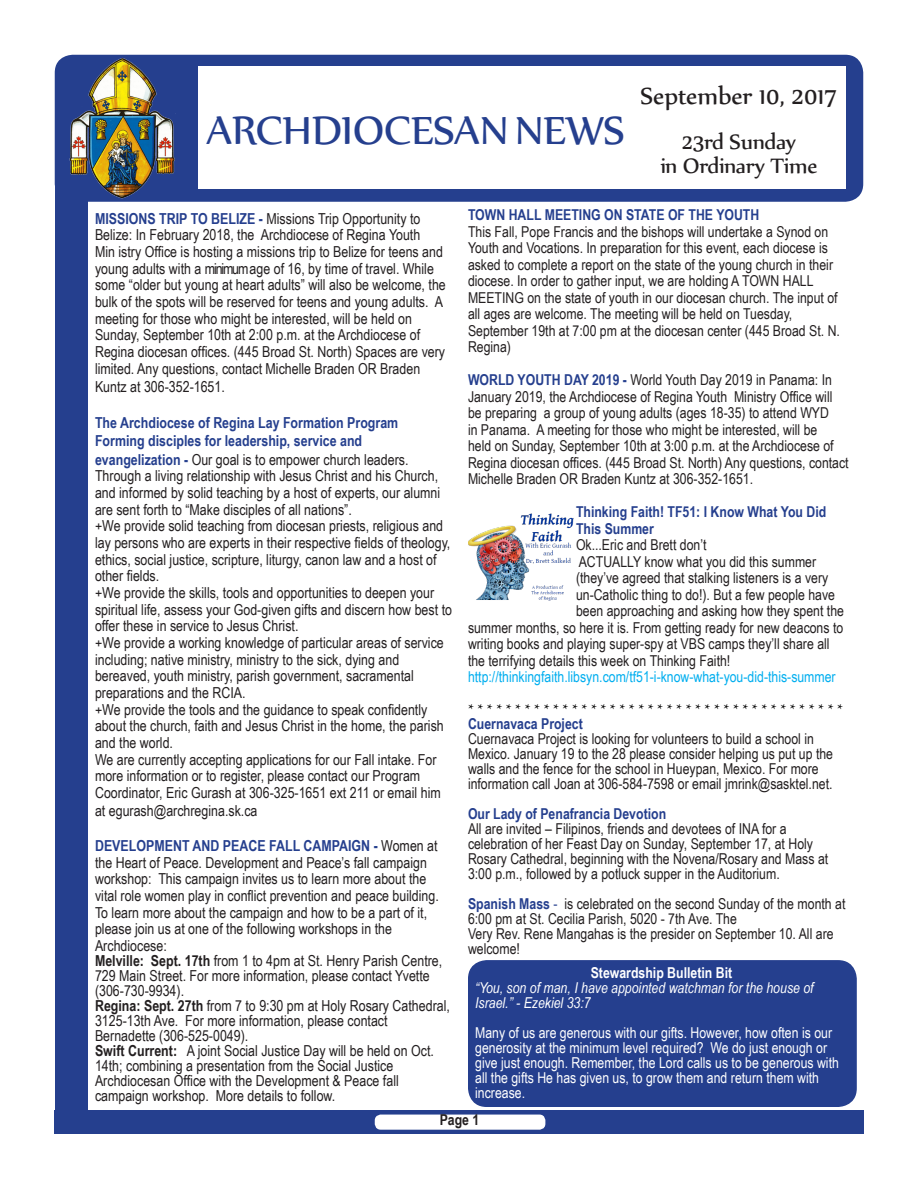
<style>
.page{position:relative;width:918px;height:1188px;background:#fff}
.page>*{position:absolute;margin:0;border:0;box-sizing:border-box;transform-origin:0 0}
.t1{font:48px "Nyala";letter-spacing:-.01em;color:#253f8e}
.t2{font:28.5px "Nyala";color:#231f20}
.t3{font:25.5px "Nyala";letter-spacing:-.01em;color:#231f20}
.t4{font:15.15px/16.6px "Arial Narrow";color:#231f20}
.t5{font:700 15.15px/18.1px "Arial Narrow";color:#253f8e}
.t6{font:15px/16.5px "Arial Narrow";color:#231f20}
.t7{font:15px/15px "Arial Narrow";color:#fff}
.t8{font:700 15px/16.5px "Arial Narrow";color:#253f8e}
.t9{font:italic 15px/15px "Arial Narrow";color:#fff}
.t10{font:15px "Arial Narrow";color:#00aeef}
.t11{font:15px "Minion Pro";color:#000}
.t12{font:700 15px "Arial Narrow";color:#fff}
.t13{font:700 15px "Arial Narrow";color:#231f20}
.s1{font-weight:700;color:#253f8e}
.s2{font-weight:400;color:#231f20}
.s3{font-weight:700}
.s4{color:#253f8e}
</style>
<div class="page">
<div style="left:55px;top:183px;width:32px;height:950px;background:#253f8e"></div>
<div style="left:55px;top:55px;width:808px;height:147px;background:#253f8e;border-radius:18px"></div>
<img style="left:59px;top:54px;width:124px;height:149px">
<div style="left:199px;top:67px;width:434px;height:122px;background:#fff"></div>
<div style="left:632px;top:67px;width:214px;height:122px;background:#fff"></div>
<div style="left:54px;top:1110px;width:810px;height:24px;background:#253f8e"></div>
<div style="left:375px;top:1115px;width:170px;height:15px;background:#fff;border-radius:6px"></div>
<div style="left:469px;top:961px;width:387px;height:145px;background:#253f8e;border-radius:18px"></div>
<div style="left:468px;top:960px;width:389px;height:147px;border:2px solid #253f8e;border-radius:18px"></div>
<img style="left:468px;top:513px;width:106px;height:88px">
<p class="t1" style="left:206px;top:102px;width:421px">ARCHDIOCESAN NEWS</p>
<p class="t2" style="left:640px;top:78px;width:198px">September 10, 2017</p>
<p class="t3" style="left:682px;top:126px;width:116px">23rd Sunday</p>
<p class="t3" style="left:660px;top:150px;width:159px">in Ordinary Time</p>
<p class="t4" style="left:95px;top:210px;width:352px"><span class="s1">MISSIONS TRIP TO BELIZE -</span> Missions Trip Opportunity to Belize: In February 2018, the Archdiocese of Regina Youth<br>Min istry Office is hosting a missions trip to Belize for teens and young adults with a minimum age of 16, by time of travel. While some “older but young at heart adults” will also be welcome, the bulk of the spots will be reserved for teens and young adults. A meeting for those who might be interested, will be held on</p>
<p class="t4" style="left:95px;top:326px;width:352px">Sunday, September 10th at 2:00 p.m. at the Archdiocese of<br>Regina diocesan offices. (445 Broad St. North) Spaces are very limited. Any questions, contact Michelle Braden OR Braden</p>
<p class="t4" style="left:95px;top:378px;width:131px">Kuntz at 306-352-1651.</p>
<p class="t5" style="left:95px;top:413px;width:305px">The Archdiocese of Regina Lay Formation Program</p>
<p class="t5" style="left:95px;top:431px;width:315px">Forming disciples for leadership, service and evangelization - <span class="s2">Our goal is to empower church leaders.</span></p>
<p class="t4" style="left:95px;top:467px;width:347px">Through a living relationship with Jesus Christ and his Church, and informed by solid teaching by a host of experts, our alumni are sent forth to “Make disciples of all nations”.</p>
<p class="t4" style="left:95px;top:517px;width:357px">+We provide solid teaching from diocesan priests, religious and lay persons who are experts in their respective fields of theology, ethics, social justice, scripture, liturgy, canon law and a host of other fields.</p>
<p class="t4" style="left:95px;top:584px;width:358px">+We provide the skills, tools and opportunities to deepen your spiritual life, assess your God-given gifts and discern how best to offer these in service to Jesus Christ.</p>
<p class="t4" style="left:95px;top:634px;width:350px">+We provide a working knowledge of particular areas of service including; native ministry, ministry to the sick, dying and</p>
<p class="t4" style="left:95px;top:667px;width:320px">bereaved, youth ministry, parish government, sacramental</p>
<p class="t4" style="left:95px;top:684px;width:152px">preparations and the RCIA.</p>
<p class="t4" style="left:95px;top:700px;width:350px">+We provide the tools and the guidance to speak confidently about the church, faith and Jesus Christ in the home, the parish and the world.</p>
<p class="t4" style="left:95px;top:750px;width:347px">We are currently accepting applications for our Fall intake. For more information or to register, please contact our Program<br>Coordinator, Eric Gurash at 306-325-1651 ext 211 or email him</p>
<p class="t4" style="left:95px;top:802px;width:164px">at egurash@archregina.sk.ca</p>
<p class="t4" style="left:95px;top:837px;width:344px"><span class="s1">DEVELOPMENT AND PEACE FALL CAMPAIGN -</span> Women at the Heart of Peace. Development and Peace’s fall campaign workshop: This campaign invites us to learn more about the</p>
<p class="t4" style="left:95px;top:887px;width:345px">vital role women play in conflict prevention and peace building.<br>To learn more about the campaign and how to be a part of it, please join us at one of the following workshops in the</p>
<p class="t4" style="left:95px;top:937px;width:73px">Archdiocese:</p>
<p class="t4" style="left:95px;top:953px;width:349px;line-height:15px"><span class="s3">Melville: Sept. 17th</span> from 1 to 4pm at St. Henry Parish Centre,<br>729 Main Street. For more information, please contact Yvette (306-730-9934).</p>
<p class="t4" style="left:95px;top:998px;width:356px;line-height:15px"><span class="s3">Regina: Sept. 27th</span> from 7 to 9:30 pm at Holy Rosary Cathedral,<br>3125-13th Ave. For more information, please contact</p>
<p class="t4" style="left:95px;top:1027px;width:155px">Bernadette (306-525-0049).</p>
<p class="t4" style="left:95px;top:1043px;width:341px;line-height:15px"><span class="s3">Swift Current:</span> A joint Social Justice Day will be held on Oct.<br>14th; combining a presentation from the Social Justice</p>
<p class="t4" style="left:95px;top:1073px;width:305px;line-height:15px">Archdiocesan Office with the Development &amp; Peace fall campaign workshop. More details to follow.</p>
<p class="t8" style="left:468px;top:206px;width:293px">TOWN HALL MEETING ON STATE OF THE YOUTH</p>
<p class="t6" style="left:468px;top:223px;width:371px">This Fall, Pope Francis and the bishops will undertake a Synod on Youth and Vocations. In preparation for this event, each diocese is asked to complete a report on the state of the young church in their diocese. In order to gather input, we are holding A TOWN HALL MEETING on the state of youth in our diocesan church. The input of all ages are welcome. The meeting will be held on Tuesday,</p>
<p class="t6" style="left:468px;top:322px;width:373px">September 19th at 7:00 pm at the diocesan center (445 Broad St. N.<br>Regina)</p>
<p class="t6" style="left:468px;top:371px;width:382px"><span class="s1">WORLD YOUTH DAY 2019 -</span> World Youth Day 2019 in Panama: In January 2019, the Archdiocese of Regina Youth Ministry Office will be preparing a group of young adults (ages 18-35) to attend WYD<br>in Panama. A meeting for those who might be interested, will be<br>held on Sunday, September 10th at 3:00 p.m. at the Archdiocese of Regina diocesan offices. (445 Broad St. North) Any questions, contact Michelle Braden OR Braden Kuntz at 306-352-1651.</p>
<p class="t8" style="left:576px;top:503px;width:252px">Thinking Faith! TF51: I Know What You Did<br>This Summer</p>
<p class="t6" style="left:576px;top:536px;width:132px">Ok...Eric and Brett don’t</p>
<p class="t6" style="left:579px;top:553px;width:239px">ACTUALLY know what you did this summer</p>
<p class="t6" style="left:576px;top:569px;width:254px">(they’ve agreed that stalking listeners is a very</p>
<p class="t6" style="left:576px;top:586px;width:261px">un-Catholic thing to do!). But a few people have</p>
<p class="t6" style="left:576px;top:602px;width:270px">been approaching and asking how they spent the</p>
<p class="t6" style="left:468px;top:619px;width:377px">summer months, so here it is. From getting ready for new deacons to</p>
<p class="t6" style="left:468px;top:635px;width:363px">writing books and playing super-spy at VBS camps they’ll share all</p>
<p class="t6" style="left:468px;top:652px;width:264px">the terrifying details this week on Thinking Faith!</p>
<p class="t10" style="left:468px;top:666px;width:369px">http://thinkingfaith.libsyn.com/tf51-i-know-what-you-did-this-summer</p>
<p class="t11" style="left:468px;top:699px;width:377px">* * * * * * * * * * * * * * * * * * * * * * * * * * * * * * * * * * * * * * * *</p>
<p class="t8" style="left:468px;top:714px;width:116px">Cuernavaca Project</p>
<p class="t6" style="left:468px;top:730px;width:347px">Cuernavaca Project is looking for volunteers to build a school in</p>
<p class="t6" style="left:468px;top:745px;width:367px;line-height:15px">Mexico. January 19 to the 28 please consider helping us put up the walls and the fence for the school in Hueypan, Mexico. For more</p>
<p class="t6" style="left:468px;top:775px;width:366px">information call Joan at 306-584-7598 or email jmrink@sasktel.net.</p>
<p class="t8" style="left:468px;top:804px;width:200px">Our Lady of Penafrancia Devotion</p>
<p class="t6" style="left:468px;top:820px;width:320px">All are invited – Filipinos, friends and devotees of INA for a</p>
<p class="t6" style="left:468px;top:835px;width:347px">celebration of her Feast Day on Sunday, September 17, at Holy</p>
<p class="t6" style="left:468px;top:850px;width:362px;line-height:15px">Rosary Cathedral, beginning with the Novena/Rosary and Mass at<br>3:00 p.m., followed by a potluck supper in the Auditorium.</p>
<p class="t6" style="left:468px;top:895px;width:379px;line-height:15px"><span class="s1">Spanish Mass</span> <span class="s4">-</span> is celebrated on the second Sunday of the month at<br>6:00 pm at St. Cecilia Parish, 5020 - 7th Ave. The</p>
<p class="t6" style="left:468px;top:925px;width:367px;line-height:15px">Very Rev. Rene Mangahas is the presider on September 10. All are welcome!</p>
<p class="t12" style="left:591px;top:961px;width:143px">Stewardship Bulletin Bit</p>
<p class="t9" style="left:475px;top:979px;width:340px">“You, son of man, I have appointed watchman for the house of<br>Israel.” - Ezekiel 33:7</p>
<p class="t7" style="left:475px;top:1024px;width:365px">Many of us are generous with our gifts. However, how often is our generosity at the minimum level required? We do just enough or give just enough. Remember, the Lord calls us to be generous with all the gifts He has given us, to grow them and return them with increase.</p>
<p class="t13" style="left:440px;top:1109px;width:41px">Page 1</p>
</div>
